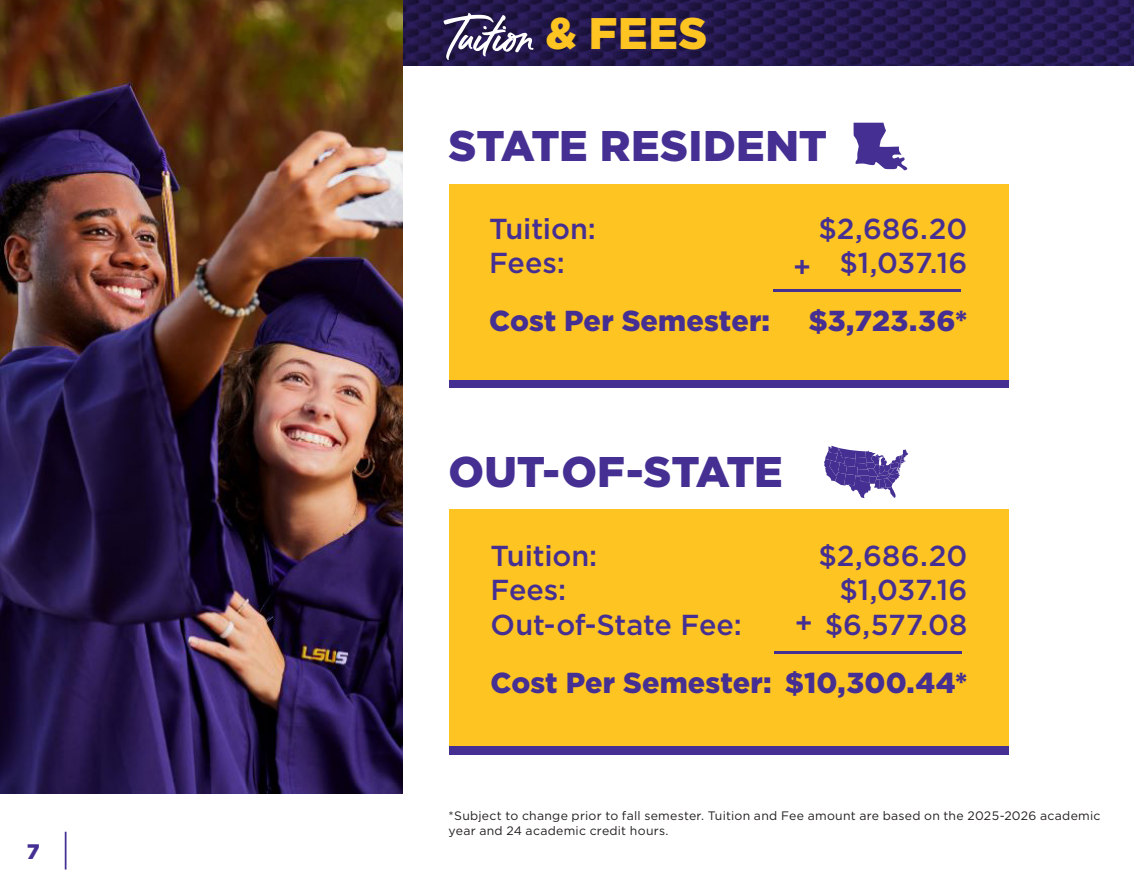
<style>
.page{position:relative;width:1134px;height:882px;background:#fff}
.page>*{position:absolute;margin:0;border:0;box-sizing:border-box;transform-origin:0 0}
.t1{font:70px "Kokomo Breeze";color:#fff}
.t2{font:900 42.88px "Gotham";letter-spacing:-.005em;color:#452f92}
.t3{font:500 28.88px/34.6px "Gotham";letter-spacing:-.005em;color:#452f92;text-align:center}
.t4{font:900 28.88px/58.1px "Gotham";letter-spacing:.005em;color:#452f92}
.t5{font:500 28.53px "Gotham";color:#452f92}
.t6{font:900 21px "Gotham";color:#452f92}
.t7{font:12.25px/14.7px "Gotham";letter-spacing:.02em;color:#231f20}
.s1{font-family:"Gotham";font-weight:900;font-size:44.27px;color:#fec422}
.s2{font-weight:500}
.s3{font-weight:900}
</style>
<div class="page">
<hr style="left:65px;top:832px;width:1px;height:38px;background:#452f92">
<svg style="left:403px;top:0;width:731px;height:66px;background:#24184e"></svg>
<div style="left:449px;top:193px;width:559px;height:195px;background:#452f92"></div>
<div style="left:449px;top:559px;width:559px;height:195px;background:#452f92"></div>
<div style="left:449px;top:184px;width:559px;height:196px;background:#fec422"></div>
<div style="left:449px;top:509px;width:559px;height:236px;background:#fec422"></div>
<svg style="left:854px;top:123px;width:54px;height:47px"></svg>
<svg style="left:824px;top:446px;width:84px;height:52px"></svg>
<hr style="left:773px;top:289px;width:188px;height:3px;background:#452f92">
<hr style="left:774px;top:651px;width:188px;height:3px;background:#452f92">
<img style="left:0;top:0;width:403px;height:794px">
<h3 class="t6" style="left:27px;top:837px;width:14px">7</h3>
<p class="t1" style="left:449px;top:3px;width:260px">Tuition <span class="s1">&amp; FEES</span></p>
<p class="t2" style="left:449px;top:116px;width:380px">STATE RESIDENT</p>
<p class="t3" style="left:819px;top:211px;width:150px">$2,686.20</p>
<p class="t3" style="left:839px;top:245px;width:130px">$1,037.16</p>
<p class="t4" style="left:808px;top:292px;width:161px">$3,723.36*</p>
<p class="t3" style="left:489px;top:211px;width:108px">Tuition:</p>
<p class="t4" style="left:489px;top:234px;width:282px"><span class="s2">Fees:<br></span>Cost Per Semester:</p>
<p class="t5" style="left:793px;top:248px;width:20px">+</p>
<p class="t2" style="left:449px;top:443px;width:336px">OUT-OF-STATE</p>
<p class="t3" style="left:819px;top:538px;width:150px">$2,686.20</p>
<p class="t3" style="left:825px;top:573px;width:144px">$1,037.16 $6,577.08</p>
<p class="t4" style="left:785px;top:654px;width:184px">$10,300.44*</p>
<p class="t3" style="left:491px;top:538px;width:108px">Tuition:</p>
<p class="t3" style="left:491px;top:573px;width:77px">Fees:</p>
<p class="t3" style="left:491px;top:596px;width:282px;line-height:58.1px;text-align:left">Out-of-State Fee:<br><span class="s3">Cost Per Semester:</span></p>
<p class="t5" style="left:795px;top:604px;width:20px">+</p>
<p class="t7" style="left:449px;top:808px;width:653px">*Subject to change prior to fall semester. Tuition and Fee amount are based on the 2025-2026 academic year and 24 academic credit hours.</p>
</div>
